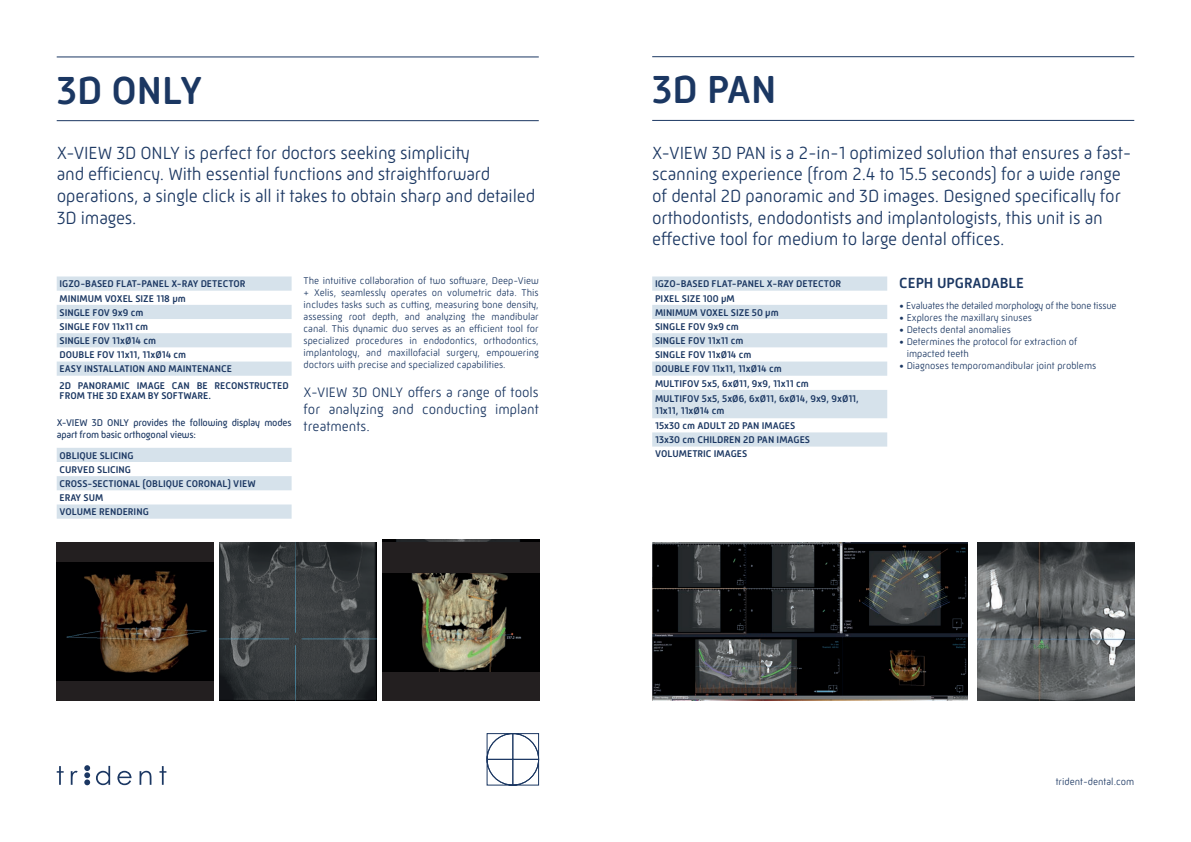
<style>
.page{position:relative;width:1191px;height:842px;background:#fff}
.page>*{position:absolute;margin:0;border:0;box-sizing:border-box;transform-origin:0 0}
.t1{font:500 40px "Mic 32 New Rounded";color:#1b3762}
.t2{font:300 18px/21.6px "Mic 32 New Rounded";letter-spacing:-.01em;color:#1b3762}
.t3{font:500 15px "Mic 32 New Rounded";color:#1b3762}
.t4{font:300 14px/16.8px "Mic 32 New Rounded";color:#1b3762;text-align:justify}
.t5{font:500 10px/14.2px "Mic 32 New Rounded";color:#1b3762}
.t6{font:300 10px/12px "Mic 32 New Rounded";color:#1b3762;text-align:justify}
.t7{font:10px/12px "Mic 32 New Rounded";letter-spacing:-.02em;color:#1b3762}
.t8{font:300 10px "Mic 32 New Rounded";letter-spacing:-.02em;color:#1b3762}
</style>
<div class="page">
<svg style="left:84px;top:765px;width:6px;height:20px"></svg>
<svg style="left:57px;top:766px;width:7px;height:19px"></svg>
<svg style="left:71px;top:771px;width:7px;height:14px"></svg>
<svg style="left:96px;top:766px;width:14px;height:19px"></svg>
<svg style="left:117px;top:771px;width:14px;height:14px"></svg>
<svg style="left:140px;top:771px;width:11px;height:14px"></svg>
<svg style="left:159px;top:766px;width:7px;height:19px"></svg>
<hr style="left:57px;top:57px;width:482px;height:1px;background:#1b3762">
<hr style="left:57px;top:120px;width:482px;height:1px;background:#1b3762">
<svg style="left:57px;top:276px;width:235px;height:100px"></svg>
<svg style="left:57px;top:448px;width:235px;height:71px"></svg>
<img style="left:219px;top:542px;width:157px;height:158px">
<img style="left:382px;top:539px;width:157px;height:133px">
<img style="left:56px;top:562px;width:157px;height:119px">
<svg style="left:487px;top:733px;width:52px;height:52px"></svg>
<hr style="left:652px;top:56px;width:482px;height:1px;background:#1b3762">
<hr style="left:652px;top:120px;width:482px;height:1px;background:#1b3762">
<svg style="left:652px;top:276px;width:235px;height:171px;fill:#d6e2eb"></svg>
<img style="left:652px;top:542px;width:316px;height:158px">
<img style="left:977px;top:542px;width:157px;height:158px">
<div style="left:56px;top:542px;width:157px;height:20px;background:#231f20"></div>
<div style="left:56px;top:681px;width:157px;height:19px;background:#231f20"></div>
<div style="left:382px;top:542px;width:157px;height:31px;background:#231f20"></div>
<div style="left:382px;top:672px;width:157px;height:28px;background:#231f20"></div>
<h1 class="t1" style="left:57px;top:67px;width:147px">3D ONLY</h1>
<h2 class="t2" style="left:57px;top:142px;width:480px">X-VIEW 3D ONLY is perfect for doctors seeking simplicity<br>and efficiency. With essential functions and straightforward operations, a single click is all it takes to obtain sharp and detailed 3D images.</h2>
<p class="t5" style="left:60px;top:277px;width:188px">IGZO-BASED FLAT-PANEL X-RAY DETECTOR<br>MINIMUM VOXEL SIZE 118 µm<br>SINGLE FOV 9x9 cm<br>SINGLE FOV 11x11 cm<br>SINGLE FOV 11xØ14 cm<br>DOUBLE FOV 11x11, 11xØ14 cm<br>EASY INSTALLATION AND MAINTENANCE</p>
<p class="t5" style="left:60px;top:380px;width:231px;line-height:10px">2D PANORAMIC IMAGE CAN BE RECONSTRUCTED<br>FROM THE 3D EXAM BY SOFTWARE.</p>
<p class="t7" style="left:57px;top:417px;width:236px">X-VIEW 3D ONLY provides the following display modes apart from basic orthogonal views:</p>
<p class="t5" style="left:60px;top:448px;width:198px">OBLIQUE SLICING<br>CURVED SLICING<br>CROSS-SECTIONAL (OBLIQUE CORONAL) VIEW<br>ERAY SUM<br>VOLUME RENDERING</p>
<p class="t6" style="left:304px;top:275px;width:237px">The intuitive collaboration of two software, Deep-View + Xelis, seamlessly operates on volumetric data. This includes tasks such as cutting, measuring bone density, assessing root depth, and analyzing the mandibular canal. This dynamic duo serves as an efficient tool for specialized procedures in endodontics, orthodontics, implantology, and maxillofacial surgery, empowering doctors with precise and specialized capabilities.</p>
<h3 class="t4" style="left:304px;top:384px;width:237px">X-VIEW 3D ONLY offers a range of tools for analyzing and conducting implant treatments.</h3>
<h1 class="t1" style="left:652px;top:67px;width:126px">3D PAN</h1>
<p class="t2" style="left:652px;top:142px;width:481px">X-VIEW 3D PAN is a 2-in-1 optimized solution that ensures a fast&shy;scanning experience (from 2.4 to 15.5 seconds) for a wide range of dental 2D panoramic and 3D images. Designed specifically for orthodontists, endodontists and implantologists, this unit is an effective tool for medium to large dental offices.</p>
<p class="t5" style="left:655px;top:277px;width:188px">IGZO-BASED FLAT-PANEL X-RAY DETECTOR<br>PIXEL SIZE 100 µM<br>MINIMUM VOXEL SIZE 50 µm<br>SINGLE FOV 9x9 cm<br>SINGLE FOV 11x11 cm<br>SINGLE FOV 11xØ14 cm<br>DOUBLE FOV 11x11, 11xØ14 cm<br>MULTIFOV 5x5, 6xØ11, 9x9, 11x11 cm</p>
<p class="t5" style="left:655px;top:392px;width:205px;line-height:12px">MULTIFOV 5x5, 5xØ6, 6xØ11, 6xØ14, 9x9, 9xØ11,<br>11x11, 11xØ14 cm</p>
<p class="t5" style="left:655px;top:419px;width:157px">15x30 cm ADULT 2D PAN IMAGES<br>13x30 cm CHILDREN 2D PAN IMAGES<br>VOLUMETRIC IMAGES</p>
<h3 class="t3" style="left:899px;top:274px;width:126px">CEPH UPGRADABLE</h3>
<p class="t8" style="left:899px;top:299px;width:219px">• Evaluates the detailed morphology of the bone tissue</p>
<p class="t6" style="left:899px;top:311px;width:134px">• Explores the maxillary sinuses</p>
<p class="t6" style="left:899px;top:323px;width:113px">• Detects dental anomalies</p>
<p class="t6" style="left:906px;top:335px;width:172px;text-indent:-7px">• Determines the protocol for extraction of impacted teeth</p>
<p class="t6" style="left:899px;top:359px;width:199px">• Diagnoses temporomandibular joint problems</p>
<p class="t6" style="left:1055px;top:776px;width:80px">trident-dental.com</p>
</div>
